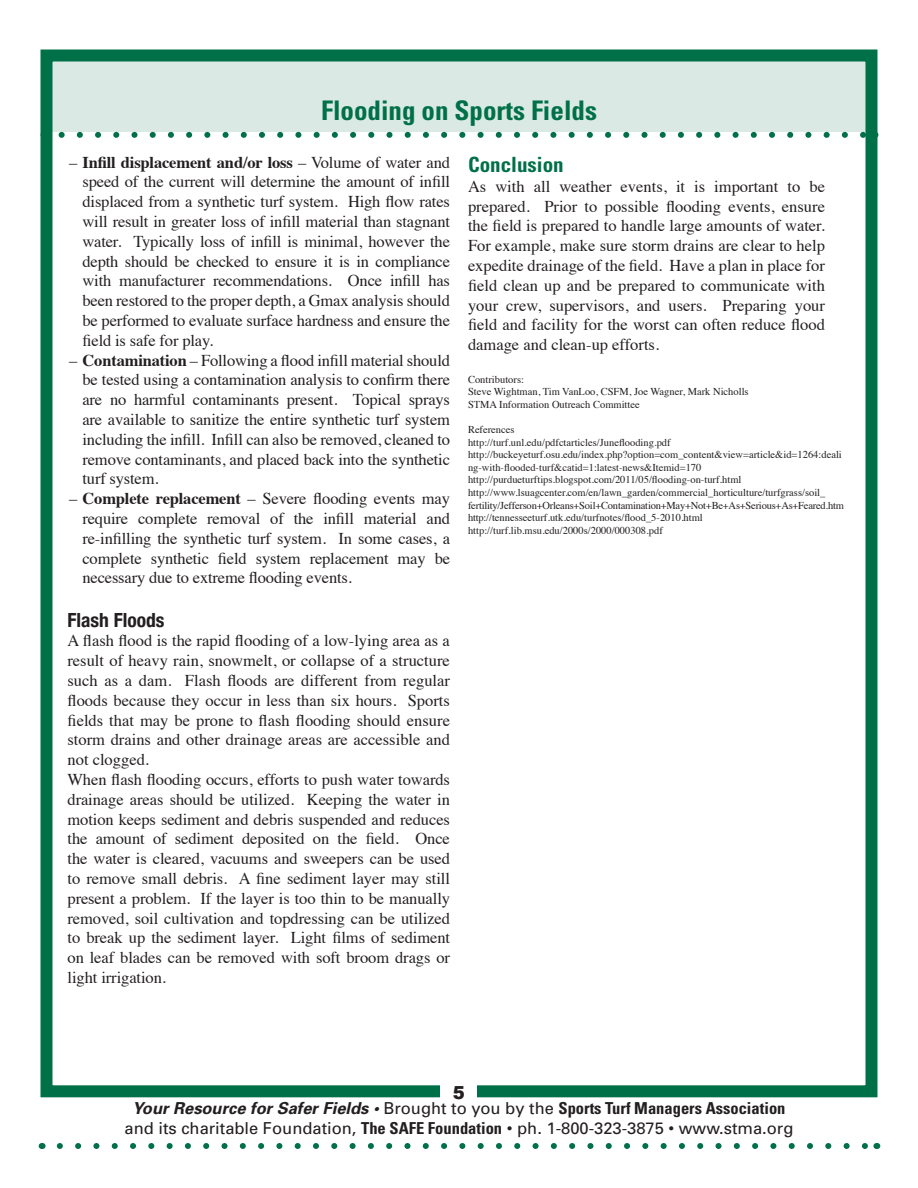
<style>
.page{position:relative;width:918px;height:1188px;background:#fff}
.page>*{position:absolute;margin:0;border:0;box-sizing:border-box;transform-origin:0 0}
.t1{font:700 condensed 27px "Univers";color:#007049}
.t2{font:700 condensed 21px "Univers";color:#007049}
.t3{font:700 condensed 19.5px "Helvetica Neue";color:#231f20}
.t4{font:900 18px "Arial";color:#231f20}
.t5{font:16.5px/19.8px "Times";letter-spacing:-.005em;color:#231f20;text-align:justify}
.t6{font:16.5px/19.8px "Univers";color:#231f20;text-align:center}
.t7{font:10.5px/12.6px "Times";color:#231f20}
.s1{font-weight:700}
.s2{font-weight:700;font-style:italic}
.s3{font-weight:700;font-stretch:condensed}
</style>
<div class="page">
<div style="left:46px;top:51px;width:826px;height:81px;background:#dae9e4"></div>
<div style="left:40px;top:50px;width:838px;height:1047px;border:12px solid #007049"></div>
<svg style="left:60px;top:1143px;width:807px;height:6px"></svg>
<svg style="left:62px;top:132px;width:803px;height:6px"></svg>
<div style="left:441px;top:1080px;width:36px;height:25px;background:#fff"></div>
<h1 class="t1" style="left:321px;top:94px;width:277px">Flooding on Sports Fields</h1>
<p class="t5" style="left:83px;top:151px;width:369px;text-indent:-13px">– <span class="s1">Infill displacement and/or loss</span> – Volume of water and speed of the current will determine the amount of infill displaced from a synthetic turf system. High flow rates will result in greater loss of infill material than stagnant water. Typically loss of infill is minimal, however the depth should be checked to ensure it is in compliance with manufacturer recommendations. Once infill has been restored to the proper depth, a Gmax analysis should be performed to evaluate surface hardness and ensure the field is safe for play.</p>
<p class="t5" style="left:83px;top:349px;width:369px;text-indent:-13px">– <span class="s1">Contamination</span> – Following a flood infill material should be tested using a contamination analysis to confirm there are no harmful contaminants present. Topical sprays are available to sanitize the entire synthetic turf system including the infill. Infill can also be removed, cleaned to remove contaminants, and placed back into the synthetic turf system.</p>
<p class="t5" style="left:83px;top:487px;width:369px;text-indent:-13px">– <span class="s1">Complete replacement</span> – Severe flooding events may require complete removal of the infill material and re-infilling the synthetic turf system. In some cases, a complete synthetic field system replacement may be necessary due to extreme flooding events.</p>
<p class="t3" style="left:68px;top:608px;width:99px">Flash Floods</p>
<p class="t5" style="left:68px;top:630px;width:384px;text-align:left">A flash flood is the rapid flooding of a low-lying area as a result of heavy rain, snowmelt, or collapse of a structure such as a dam. Flash floods are different from regular floods because they occur in less than six hours. Sports fields that may be prone to flash flooding should ensure storm drains and other drainage areas are accessible and not clogged.<br>When flash flooding occurs, efforts to push water towards drainage areas should be utilized. Keeping the water in motion keeps sediment and debris suspended and reduces the amount of sediment deposited on the field. Once the water is cleared, vacuums and sweepers can be used to remove small debris. A fine sediment layer may still present a problem. If the layer is too thin to be manually removed, soil cultivation and topdressing can be utilized to break up the sediment layer. Light films of sediment on leaf blades can be removed with soft broom drags or light irrigation.</p>
<p class="t2" style="left:468px;top:152px;width:97px">Conclusion</p>
<p class="t5" style="left:468px;top:175px;width:359px">As with all weather events, it is important to be prepared. Prior to possible flooding events, ensure the field is prepared to handle large amounts of water.<br>For example, make sure storm drains are clear to help expedite drainage of the field. Have a plan in place for field clean up and be prepared to communicate with your crew, supervisors, and users. Preparing your field and facility for the worst can often reduce flood damage and clean-up efforts.</p>
<p class="t7" style="left:468px;top:372px;width:282px">Contributors:<br>Steve Wightman, Tim VanLoo, CSFM, Joe Wagner, Mark Nicholls<br>STMA Information Outreach Committee</p>
<p class="t7" style="left:468px;top:422px;width:377px">References<br>http://turf.unl.edu/pdfctarticles/Juneflooding.pdf http://buckeyeturf.osu.edu/index.php?option=com_content&amp;view=article&amp;id=1264:deali ng-with-flooded-turf&amp;catid=1:latest-news&amp;Itemid=170 http://purdueturftips.blogspot.com/2011/05/flooding-on-turf.html http://www.lsuagcenter.com/en/lawn_garden/commercial_horticulture/turfgrass/soil_ fertility/Jefferson+Orleans+Soil+Contamination+May+Not+Be+As+Serious+As+Feared.htm http://tennesseeturf.utk.edu/turfnotes/flood_5-2010.html http://turf.lib.msu.edu/2000s/2000/000308.pdf</p>
<p class="t4" style="left:453px;top:1079px;width:14px">5</p>
<p class="t6" style="left:125px;top:1099px;width:670px"><span class="s2">Your Resource for Safer Fields •</span> Brought to you by the <span class="s3">Sports Turf Managers Association </span>and its charitable Foundation, <span class="s3">The SAFE Foundation</span> • ph. 1-800-323-3875 • www.stma.org</p>
</div>
